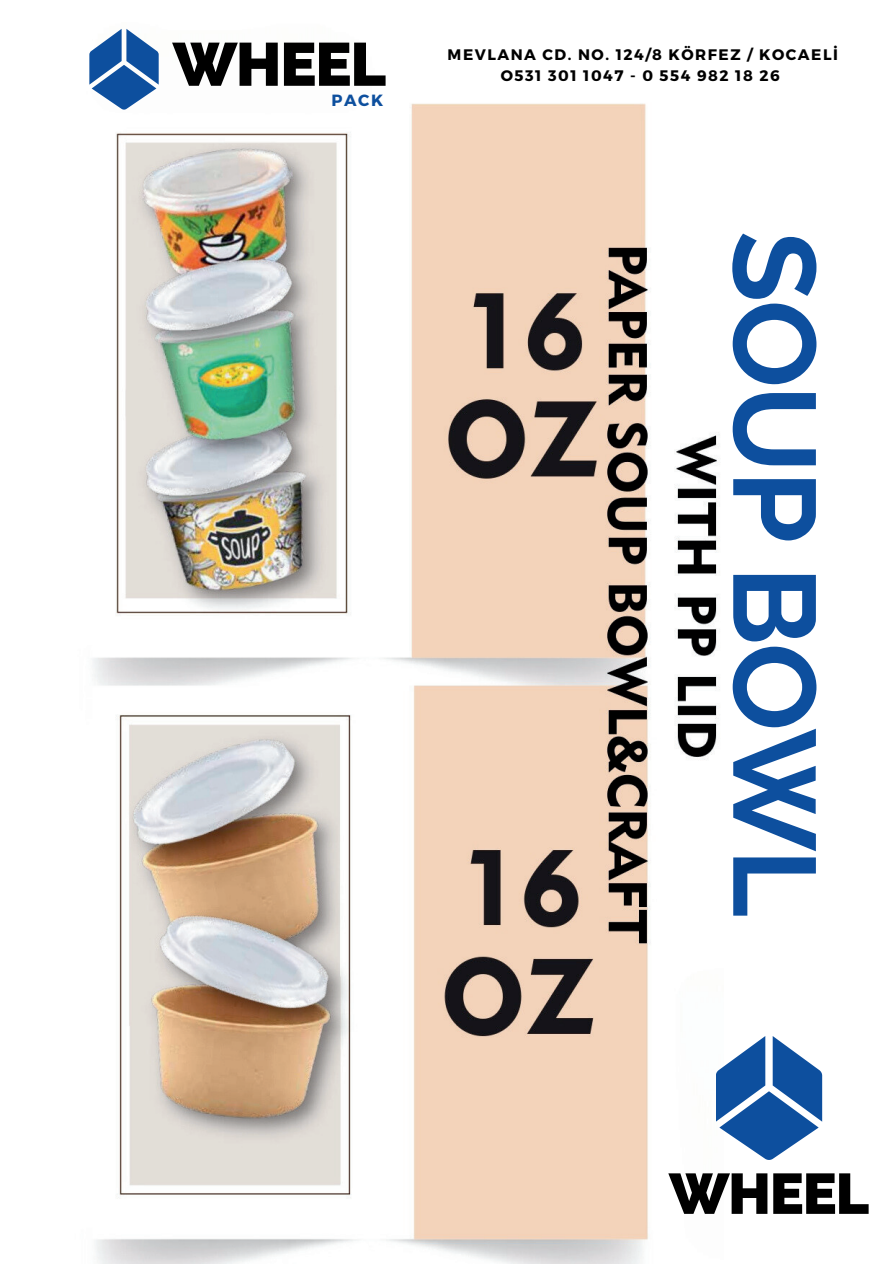
<style>
.page{position:relative;width:894px;height:1264px;background:#fff}
.page>*{position:absolute;margin:0;border:0;box-sizing:border-box;transform-origin:0 0}
.t1{font:700 116.25px "Raleway";letter-spacing:-.02em;color:#0d4f9e}
.t2{font:800 60.75px "Raleway";letter-spacing:-.02em;color:#000}
.t3{font:800 57px "Raleway";letter-spacing:-.02em;color:#000}
.t4{font:700 16.2px "Montserrat";color:#0d4f9e}
.t5{font:700 15.3px/20.2px "Montserrat";letter-spacing:.1em;color:#000;text-align:center}
</style>
<div class="page">
<img style="left:92px;top:103px;width:628px;height:1160px">
<img style="left:716px;top:1036px;width:105px;height:124px">
<img style="left:89px;top:29px;width:70px;height:81px">
<h2 class="t2" style="left:172px;top:29px;width:215px">WHEEL</h2>
<p class="t4" style="left:331px;top:91px;width:53px">PACK</p>
<p class="t5" style="left:447px;top:45px;width:391px">MEVLANA CD. NO. 124/8 KÖRFEZ / KOCAELİ<br>O531 301 1047 - 0 554 982 18 26</p>
<h1 class="t1" style="left:840px;top:231px;width:687px;rotate:90deg">SOUP BOWL</h1>
<h3 class="t3" style="left:668px;top:1160px;width:202px">WHEEL</h3>
</div>
